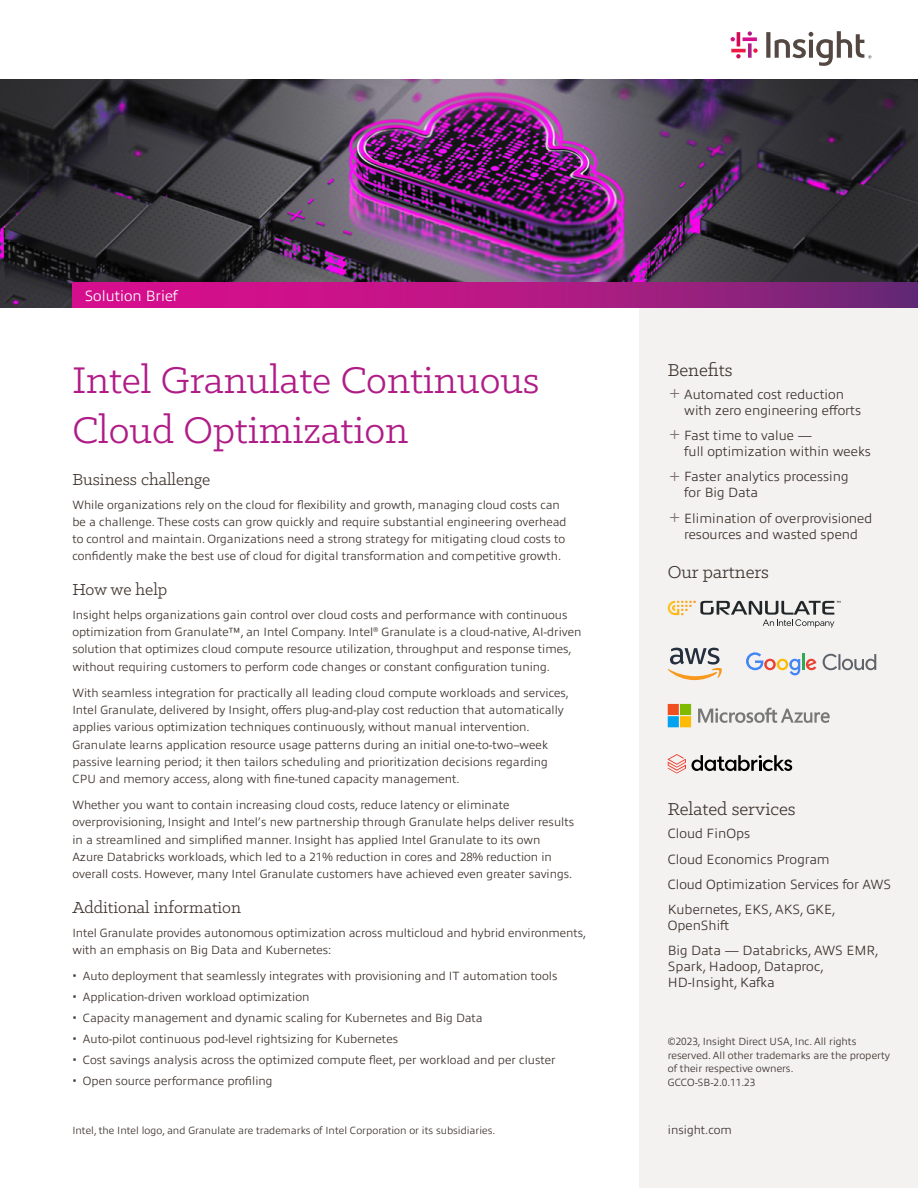
<style>
.page{position:relative;width:918px;height:1188px;background:#fff}
.page>*{position:absolute;margin:0;border:0;box-sizing:border-box;transform-origin:0 0}
.Page_title{font:42px/50.4px "Klinic Slab";color:#b01c87}
.Sidebar_title{font:19.5px "Klinic Slab";color:#3e332d}
.t1{font:18px "Klinic Slab";color:#3e332d}
.Document_type{font:300 15px "Allumi Pro";color:#fff}
.Plus_bullets_-_sidebar{font:300 13.5px/16.2px "Allumi Pro";color:#3e332d}
.Body{font:300 12px/17.2px "Allumi Pro";color:#3e332d}
.Sidebar_URL{font:300 12px "Allumi Pro";color:#3e332d}
.Copyright{font:300 10.5px/13.5px "Allumi Pro";color:#3e332d}
.s1{font-weight:200;font-size:13.5px}
.s2{font-weight:200;font-size:16.5px;color:#786c66}
</style>
<div class="page">
<div style="left:639px;top:301px;width:279px;height:887px;background:#f3f2f1"></div>
<img style="left:0;top:80px;width:918px;height:227px">
<svg style="left:72px;top:283px;width:846px;height:24px;background:#af1983"></svg>
<svg style="left:748px;top:43px;width:4px;height:15px"></svg>
<svg style="left:748px;top:31px;width:4px;height:5px"></svg>
<hr style="left:737px;top:32px;width:3px;height:14px;background:#d30b55">
<svg style="left:736px;top:54px;width:5px;height:4px"></svg>
<svg style="left:743px;top:37px;width:14px;height:4px"></svg>
<svg style="left:731px;top:37px;width:4px;height:4px"></svg>
<hr style="left:731px;top:49px;width:15px;height:3px;background:#ed1944">
<svg style="left:753px;top:48px;width:5px;height:5px"></svg>
<svg style="left:766px;top:31px;width:105px;height:35px"></svg>
<svg style="left:667px;top:601px;width:174px;height:27px"></svg>
<svg style="left:667px;top:648px;width:55px;height:32px"></svg>
<svg style="left:823px;top:654px;width:53px;height:16px"></svg>
<svg style="left:746px;top:652px;width:54px;height:23px"></svg>
<hr style="left:802px;top:653px;width:3px;height:17px;background:#33a854">
<svg style="left:806px;top:659px;width:10px;height:11px"></svg>
<svg style="left:668px;top:704px;width:23px;height:23px"></svg>
<svg style="left:698px;top:707px;width:132px;height:16px"></svg>
<svg style="left:668px;top:754px;width:124px;height:20px"></svg>
<p class="Document_type" style="left:85px;top:284px;width:95px">Solution Brief</p>
<p class="Page_title" style="left:72px;top:353px;width:469px">Intel Granulate Continuous<br>Cloud Optimization</p>
<h1 class="t1" style="left:72px;top:468px;width:139px">Business challenge</h1>
<p class="Body" style="left:72px;top:495px;width:496px">While organizations rely on the cloud for flexibility and growth, managing cloud costs can be a challenge. These costs can grow quickly and require substantial engineering overhead to control and maintain. Organizations need a strong strategy for mitigating cloud costs to confidently make the best use of cloud for digital transformation and competitive growth.</p>
<h1 class="t1" style="left:72px;top:578px;width:96px">How we help</h1>
<p class="Body" style="left:72px;top:605px;width:511px">Insight helps organizations gain control over cloud costs and performance with continuous optimization from Granulate™, an Intel Company. Intel<sup>®</sup> Granulate is a cloud-native, AI-driven solution that optimizes cloud compute resource utilization, throughput and response times, without requiring customers to perform code changes or constant configuration tuning.</p>
<p class="Body" style="left:72px;top:683px;width:498px">With seamless integration for practically all leading cloud compute workloads and services, Intel Granulate, delivered by Insight, offers plug-and-play cost reduction that automatically applies various optimization techniques continuously, without manual intervention.<br>Granulate learns application resource usage patterns during an initial one-to-two–week passive learning period; it then tailors scheduling and prioritization decisions regarding CPU and memory access, along with fine-tuned capacity management.</p>
<p class="Body" style="left:72px;top:795px;width:503px">Whether you want to contain increasing cloud costs, reduce latency or eliminate overprovisioning, Insight and Intel’s new partnership through Granulate helps deliver results in a streamlined and simplified manner. Insight has applied Intel Granulate to its own Azure Databricks workloads, which led to a 21% reduction in cores and 28% reduction in overall costs. However, many Intel Granulate customers have achieved even greater savings.</p>
<h1 class="t1" style="left:72px;top:896px;width:170px">Additional information</h1>
<p class="Body" style="left:72px;top:923px;width:515px">Intel Granulate provides autonomous optimization across multicloud and hybrid environments, with an emphasis on Big Data and Kubernetes:</p>
<p class="Body" style="left:72px;top:966px;width:487px"><span class="s1">•</span> Auto deployment that seamlessly integrates with provisioning and IT automation tools</p>
<p class="Body" style="left:72px;top:987px;width:239px"><span class="s1">•</span> Application-driven workload optimization</p>
<p class="Body" style="left:72px;top:1008px;width:412px"><span class="s1">•</span> Capacity management and dynamic scaling for Kubernetes and Big Data</p>
<p class="Body" style="left:72px;top:1029px;width:327px"><span class="s1">•</span> Auto-pilot continuous pod-level rightsizing for Kubernetes</p>
<p class="Body" style="left:72px;top:1050px;width:485px"><span class="s1">•</span> Cost savings analysis across the optimized compute fleet, per workload and per cluster</p>
<p class="Body" style="left:72px;top:1071px;width:202px"><span class="s1">•</span> Open source performance profiling</p>
<p class="Copyright" style="left:72px;top:1123px;width:424px">Intel, the Intel logo, and Granulate are trademarks of Intel Corporation or its subsidiaries.</p>
<p class="Sidebar_title" style="left:668px;top:357px;width:66px">Benefits</p>
<p class="Plus_bullets_-_sidebar" style="left:684px;top:385px;width:178px;text-indent:-17px"><span class="s2">͓</span> Automated cost reduction with zero engineering efforts</p>
<p class="Plus_bullets_-_sidebar" style="left:684px;top:426px;width:188px;text-indent:-17px"><span class="s2">͓</span> Fast time to value —<br>full optimization within weeks</p>
<p class="Plus_bullets_-_sidebar" style="left:684px;top:467px;width:166px;text-indent:-17px"><span class="s2">͓</span> Faster analytics processing for Big Data</p>
<p class="Plus_bullets_-_sidebar" style="left:668px;top:509px;width:206px;text-align:center"><span class="s2">͓</span> Elimination of overprovisioned resources and wasted spend</p>
<p class="Sidebar_title" style="left:668px;top:559px;width:103px">Our partners</p>
<p class="Sidebar_title" style="left:668px;top:797px;width:129px">Related services</p>
<p class="Plus_bullets_-_sidebar" style="left:668px;top:825px;width:84px">Cloud FinOps</p>
<p class="Plus_bullets_-_sidebar" style="left:668px;top:850px;width:164px">Cloud Economics Program</p>
<p class="Plus_bullets_-_sidebar" style="left:668px;top:875px;width:225px">Cloud Optimization Services for AWS</p>
<p class="Plus_bullets_-_sidebar" style="left:668px;top:900px;width:169px">Kubernetes, EKS, AKS, GKE,<br>OpenShift</p>
<p class="Plus_bullets_-_sidebar" style="left:668px;top:941px;width:213px">Big Data — Databricks, AWS EMR,<br>Spark, Hadoop, Dataproc,<br>HD-Insight, Kafka</p>
<p class="Copyright" style="left:668px;top:1034px;width:224px">©2023, Insight Direct USA, Inc. All rights reserved. All other trademarks are the property of their respective owners.<br>GCCO-SB-2.0.11.23</p>
<p class="Sidebar_URL" style="left:668px;top:1121px;width:66px">insight.com</p>
</div>
